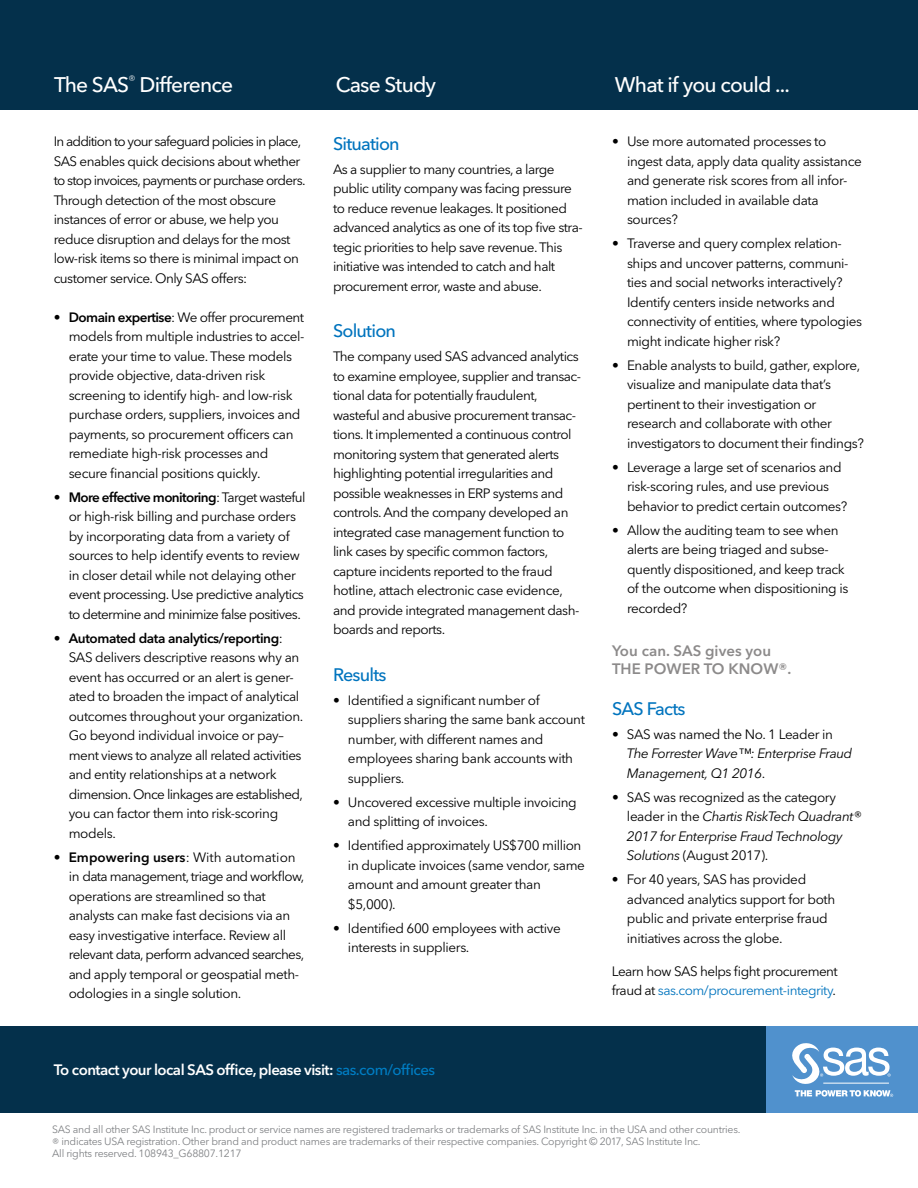
<style>
.page{position:relative;width:918px;height:1188px;background:#fff}
.page>*{position:absolute;margin:0;border:0;box-sizing:border-box;transform-origin:0 0}
.t1{font:500 21px "Avenir Next W1 G";letter-spacing:-.04em;color:#fff}
.t2{font:500 18px "Avenir Next W1 G";letter-spacing:-.045em;color:#0074be}
.t3{font:600 15px "Avenir Next W1 G";letter-spacing:-.04em;color:#fff}
.t4{font:600 15px/18px "Avenir Next W1 G";color:#8c8a8a}
.t5{font:13.5px/19.5px "Avenir Next W1 G";letter-spacing:-.03em;color:#000}
.t6{font:italic 13.5px/19.5px "Avenir Next W1 G";letter-spacing:-.025em;color:#000}
.t7{font:10.5px/12px "Avenir Next W1 G";letter-spacing:-.025em;color:#808285}
.s1{font-weight:600}
.s2{font-weight:500;color:#007dc3}
.s3{font-style:normal}
.s4{color:#0074be}
.s5{font-size:12px}
</style>
<div class="page">
<div style="left:0;top:1026px;width:770px;height:87px;background:#04304b"></div>
<div style="left:767px;top:1026px;width:151px;height:87px;background:#5091cd"></div>
<div style="left:0;top:0;width:918px;height:109px;background:#04304b"></div>
<svg style="left:792px;top:1043px;width:101px;height:54px"></svg>
<hr style="left:823px;top:1083px;width:66px;height:1px;background:#fff">
<h1 class="t1" style="left:54px;top:72px;width:181px">The SAS<sup>®</sup> Difference</h1>
<h1 class="t1" style="left:336px;top:72px;width:102px">Case Study</h1>
<h1 class="t1" style="left:615px;top:72px;width:176px">What if you could ...</h1>
<p class="t5" style="left:54px;top:132px;width:253px">In addition to your safeguard policies in place, SAS enables quick decisions about whether to stop invoices, payments or purchase orders.<br>Through detection of the most obscure instances of error or abuse, we help you reduce disruption and delays for the most low-risk items so there is minimal impact on customer service. Only SAS offers:</p>
<p class="t5" style="left:69px;top:307px;width:237px;text-indent:-15px"><span class="s1">• Domain expertise</span>: We offer procurement models from multiple industries to accel&shy;erate your time to value. These models provide objective, data-driven risk screening to identify high- and low-risk purchase orders, suppliers, invoices and payments, so procurement officers can remediate high-risk processes and secure financial positions quickly.</p>
<p class="t5" style="left:69px;top:487px;width:238px;text-indent:-15px"><span class="s1">• More effective monitoring</span>: Target wasteful or high-risk billing and purchase orders by incorporating data from a variety of sources to help identify events to review in closer detail while not delaying other event processing. Use predictive analytics to determine and minimize false positives.</p>
<p class="t5" style="left:69px;top:628px;width:236px;text-indent:-15px"><span class="s1">• Automated data analytics/reporting</span>:<br>SAS delivers descriptive reasons why an event has occurred or an alert is gener&shy;ated to broaden the impact of analytical outcomes throughout your organization.<br>Go beyond individual invoice or pay– ment views to analyze all related activities and entity relationships at a network dimension. Once linkages are established, you can factor them into risk-scoring models.</p>
<p class="t5" style="left:69px;top:847px;width:237px;text-indent:-15px"><span class="s1">• Empowering users</span>: With automation in data management, triage and workflow, operations are streamlined so that analysts can make fast decisions via an easy investigative interface. Review all relevant data, perform advanced searches, and apply temporal or geospatial meth&shy;odologies in a single solution.</p>
<h2 class="t2" style="left:333px;top:133px;width:68px">Situation</h2>
<p class="t5" style="left:333px;top:159px;width:251px">As a supplier to many countries, a large public utility company was facing pressure to reduce revenue leakages. It positioned advanced analytics as one of its top five stra&shy;tegic priorities to help save revenue. This initiative was intended to catch and halt procurement error, waste and abuse.</p>
<h2 class="t2" style="left:333px;top:320px;width:65px">Solution</h2>
<p class="t5" style="left:333px;top:347px;width:250px">The company used SAS advanced analytics to examine employee, supplier and transac&shy;tional data for potentially fraudulent, wasteful and abusive procurement transac&shy;tions. It implemented a continuous control monitoring system that generated alerts highlighting potential irregularities and possible weaknesses in ERP systems and controls. And the company developed an integrated case management function to link cases by specific common factors, capture incidents reported to the fraud hotline, attach electronic case evidence, and provide integrated management dash&shy;boards and reports.</p>
<h2 class="t2" style="left:333px;top:664px;width:55px">Results</h2>
<p class="t5" style="left:348px;top:690px;width:238px;text-indent:-15px">• Identified a significant number of suppliers sharing the same bank account number, with different names and employees sharing bank accounts with suppliers.</p>
<p class="t5" style="left:348px;top:792px;width:230px;text-indent:-15px">• Uncovered excessive multiple invoicing and splitting of invoices.</p>
<p class="t5" style="left:348px;top:836px;width:239px;text-indent:-15px">• Identified approximately US$700 million in duplicate invoices (same vendor, same amount and amount greater than $5,000).</p>
<p class="t5" style="left:348px;top:918px;width:214px;text-indent:-15px">• Identified 600 employees with active interests in suppliers.</p>
<p class="t3" style="left:54px;top:1061px;width:383px">To contact your local SAS office, please visit: <span class="s2">sas.com/offices</span></p>
<p class="t5" style="left:627px;top:132px;width:236px;text-indent:-15px">• Use more automated processes to ingest data, apply data quality assistance and generate risk scores from all infor&shy;mation included in available data sources?</p>
<p class="t5" style="left:627px;top:234px;width:237px;text-indent:-15px">• Traverse and query complex relation&shy;ships and uncover patterns, communi&shy;ties and social networks interactively?<br>Identify centers inside networks and connectivity of entities, where typologies might indicate higher risk?</p>
<p class="t5" style="left:627px;top:355px;width:238px;text-indent:-15px">• Enable analysts to build, gather, explore, visualize and manipulate data that’s pertinent to their investigation or research and collaborate with other investigators to document their findings?</p>
<p class="t5" style="left:627px;top:457px;width:222px;text-indent:-15px">• Leverage a large set of scenarios and risk-scoring rules, and use previous behavior to predict certain outcomes?</p>
<p class="t5" style="left:627px;top:520px;width:223px;text-indent:-15px">• Allow the auditing team to see when alerts are being triaged and subse&shy;quently dispositioned, and keep track of the outcome when dispositioning is recorded?</p>
<p class="t4" style="left:612px;top:642px;width:181px">You can. SAS gives you<br>THE POWER TO KNOW®.</p>
<h2 class="t2" style="left:612px;top:698px;width:75px">SAS Facts</h2>
<p class="t5" style="left:612px;top:724px;width:223px">• SAS was named the No. 1 Leader in</p>
<p class="t6" style="left:627px;top:744px;width:227px">The Forrester Wave™: Enterprise Fraud<br>Management, Q1 2016<span class="s3">.</span></p>
<p class="t6" style="left:627px;top:787px;width:236px;text-indent:-15px"><span class="s3">• SAS was recognized as the category leader in the</span> Chartis RiskTech Quadrant® 2017 for Enterprise Fraud Technology Solutions <span class="s3">(August 2017).</span></p>
<p class="t5" style="left:627px;top:870px;width:210px;text-indent:-15px">• For 40 years, SAS has provided advanced analytics support for both public and private enterprise fraud initiatives across the globe.</p>
<p class="t5" style="left:612px;top:961px;width:227px">Learn how SAS helps fight procurement fraud at <span class="s4">sas.com/procurement-integrity</span>.</p>
<p class="t7" style="left:52px;top:1124px;width:690px">SAS and all other SAS Institute Inc. product or service names are registered trademarks or trademarks of SAS Institute Inc. in the USA and other countries. <span class="s5">®</span> indicates USA registration. Other brand and product names are trademarks of their respective companies. Copyright © 2017, SAS Institute Inc.<br>All rights reserved. 108943_G68807.1217</p>
</div>
